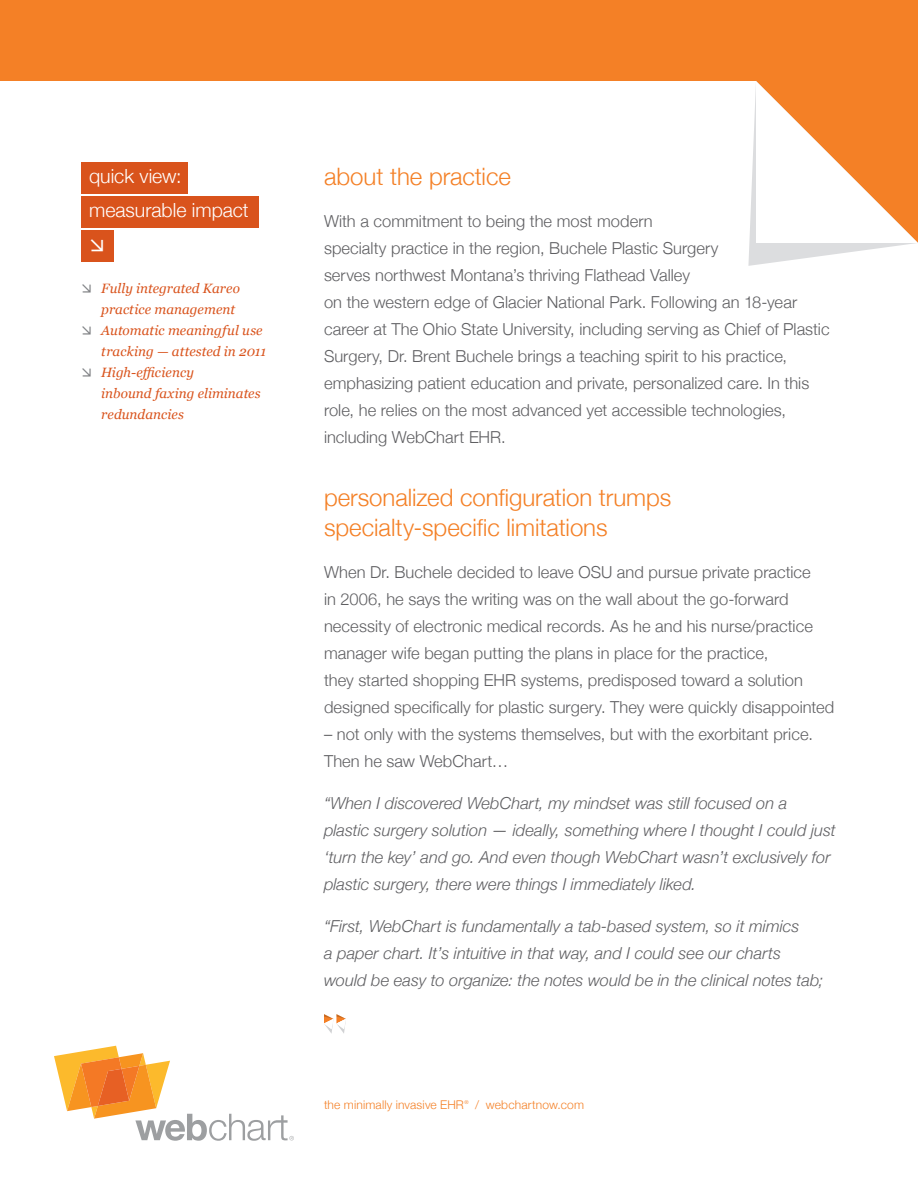
<style>
.page{position:relative;width:918px;height:1188px;background:#fff}
.page>*{position:absolute;margin:0;border:0;box-sizing:border-box;transform-origin:0 0}
.t1{font:300 24px "Helvetica Neue";color:#f48026}
.t2{font:300 19.5px "Helvetica Neue";color:#fff}
.t3{font:500 19.5px "Arrowdyn";color:#fff}
.t4{font:300 16.5px/27px "Helvetica Neue";letter-spacing:.005em;color:#5f5f62}
.t5{font:italic 300 16.5px/27px "Helvetica Neue";color:#5f5f62}
.t6{font:italic 13.5px/21px "Georgia";letter-spacing:.005em;color:#d9531c;text-align:right}
.t7{font:300 12px "Helvetica Neue";letter-spacing:.015em;color:#f48026}
.t8{font:300 5.25px "Helvetica Neue";color:#f48026}
.s1{font-family:"Arrowdyn";font-weight:500;font-style:normal;color:#7e8083}
</style>
<div class="page">
<svg style="left:0;top:0;width:918px;height:228px"></svg>
<svg style="left:748px;top:81px;width:170px;height:185px"></svg>
<svg style="left:324px;top:1014px;width:22px;height:20px"></svg>
<div style="left:81px;top:162px;width:107px;height:31px;background:#d9531c"></div>
<div style="left:81px;top:196px;width:178px;height:31px;background:#d9531c"></div>
<div style="left:81px;top:230px;width:33px;height:31px;background:#d9531c"></div>
<svg style="left:54px;top:1046px;width:240px;height:95px"></svg>
<p class="t2" style="left:89px;top:161px;width:94px">quick view:</p>
<p class="t2" style="left:89px;top:195px;width:161px">measurable impact</p>
<p class="t3" style="left:89px;top:236px;width:18px">4</p>
<p class="t6" style="left:81px;top:277px;width:161px"><span class="s1">4</span> Fully integrated Kareo</p>
<p class="t6" style="left:101px;top:298px;width:136px">practice management</p>
<p class="t6" style="left:81px;top:319px;width:187px"><span class="s1">4</span> Automatic meaningful use tracking — attested in 2011</p>
<p class="t6" style="left:81px;top:361px;width:115px"><span class="s1">4</span> High-efficiency</p>
<p class="t6" style="left:101px;top:382px;width:161px">inbound faxing eliminates</p>
<p class="t6" style="left:101px;top:403px;width:84px">redundancies</p>
<p class="t1" style="left:324px;top:157px;width:188px">about the practice</p>
<p class="t4" style="left:324px;top:207px;width:330px">With a commitment to being the most modern</p>
<p class="t4" style="left:324px;top:234px;width:396px">specialty practice in the region, Buchele Plastic Surgery</p>
<p class="t4" style="left:324px;top:261px;width:368px">serves northwest Montana’s thriving Flathead Valley</p>
<p class="t4" style="left:324px;top:288px;width:507px">on the western edge of Glacier National Park. Following an 18-year career at The Ohio State University, including serving as Chief of Plastic<br>Surgery, Dr. Brent Buchele brings a teaching spirit to his practice,</p>
<p class="t4" style="left:324px;top:369px;width:487px">emphasizing patient education and private, personalized care. In this role, he relies on the most advanced yet accessible technologies,</p>
<p class="t4" style="left:324px;top:423px;width:183px">including WebChart EHR.</p>
<p class="t1" style="left:324px;top:478px;width:349px">personalized configuration trumps</p>
<p class="t1" style="left:324px;top:508px;width:285px">specialty-specific limitations</p>
<p class="t4" style="left:324px;top:558px;width:488px">When Dr. Buchele decided to leave OSU and pursue private practice</p>
<p class="t4" style="left:324px;top:585px;width:490px">in 2006, he says the writing was on the wall about the go-forward necessity of electronic medical records. As he and his nurse/practice manager wife began putting the plans in place for the practice,</p>
<p class="t4" style="left:324px;top:666px;width:512px">they started shopping EHR systems, predisposed toward a solution designed specifically for plastic surgery. They were quickly disappointed</p>
<p class="t4" style="left:324px;top:720px;width:490px">– not only with the systems themselves, but with the exorbitant price.<br>Then he saw WebChart…</p>
<p class="t5" style="left:324px;top:789px;width:465px">“When I discovered WebChart, my mindset was still focused on a</p>
<p class="t5" style="left:324px;top:816px;width:513px">plastic surgery solution — ideally, something where I thought I could just ‘turn the key’ and go. And even though WebChart wasn’t exclusively for plastic surgery, there were things I immediately liked.</p>
<p class="t5" style="left:324px;top:912px;width:477px">“First, WebChart is fundamentally a tab-based system, so it mimics</p>
<p class="t5" style="left:324px;top:939px;width:459px">a paper chart. It’s intuitive in that way, and I could see our charts</p>
<p class="t5" style="left:324px;top:966px;width:501px">would be easy to organize: the notes would be in the clinical notes tab;</p>
<p class="t7" style="left:324px;top:1095px;width:141px">the minimally invasive EHR</p>
<p class="t8" style="left:464px;top:1098px;width:6px">®</p>
<p class="t7" style="left:475px;top:1095px;width:110px">/ webchartnow.com</p>
</div>
